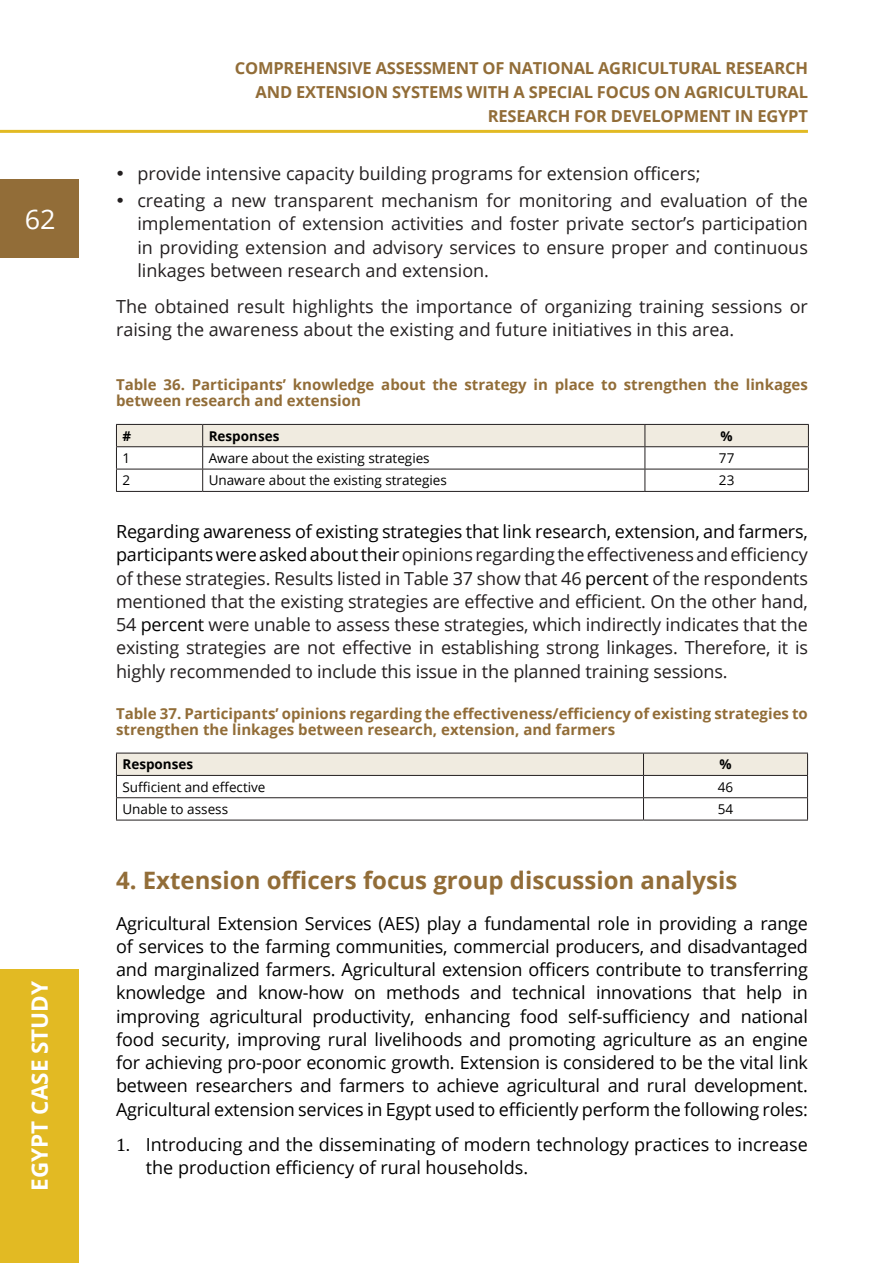
<style>
.page{position:relative;width:893px;height:1263px;background:#fff}
.page>*{position:absolute;margin:0;border:0;box-sizing:border-box;transform-origin:0 0}
.t1{font:27px "Open Sans";color:#fff}
._0{font:700 24px "Open Sans";color:#926d38}
.t2{font:700 22.5px "Open Sans";color:#fff}
.t3{font:18px/23.2px "Open Sans";color:#231f20;text-align:justify}
.t4{font:18px/23.2px "Open Sans";color:#000;text-align:justify}
.t5{font:700 16.5px/24px "Open Sans";letter-spacing:-.01em;color:#926d38;text-align:right}
.Table{font:700 15px/16.2px "Open Sans";color:#926d38}
.t6{font:13.5px "Open Sans";color:#000}
.t7{font:700 13.5px "Open Sans";color:#000}
.s1{color:#000}
.s2{font-family:"Cambria"}
</style>
<div class="page">
<div style="left:0;top:969px;width:79px;height:294px;background:#e2ba23"></div>
<div style="left:0;top:179px;width:79px;height:79px;background:#926d38"></div>
<hr style="left:0;top:130px;width:808px;height:3px;background:#e2ba23">
<hr style="left:116px;top:491px;width:87px;height:1px;background:#231f20">
<hr style="left:203px;top:491px;width:442px;height:1px;background:#231f20">
<hr style="left:645px;top:491px;width:164px;height:1px;background:#231f20">
<svg style="left:116px;top:424px;width:693px;height:67px"></svg>
<svg style="left:116px;top:753px;width:692px;height:67px"></svg>
<hr style="left:116px;top:820px;width:527px;height:1px;background:#231f20">
<hr style="left:643px;top:820px;width:165px;height:1px;background:#231f20">
<h1 class="t1" style="left:25px;top:201px;width:32px">62</h1>
<p class="t2" style="left:24px;top:1191px;width:211px;rotate:-90deg">EGYPT CASE STUDY</p>
<p class="t5" style="left:235px;top:55px;width:575px">COMPREHENSIVE ASSESSMENT OF NATIONAL AGRICULTURAL RESEARCH<br>AND EXTENSION SYSTEMS WITH A SPECIAL FOCUS ON AGRICULTURAL<br>RESEARCH FOR DEVELOPMENT IN EGYPT</p>
<p class="t3" style="left:116px;top:161px;width:586px">• provide intensive capacity building programs for extension officers;</p>
<p class="t3" style="left:137px;top:188px;width:672px;text-indent:-21px">• creating a new transparent mechanism for monitoring and evaluation of the implementation of extension activities and foster private sector’s participation in providing extension and advisory services to ensure proper and continuous linkages between research and extension.</p>
<p class="t3" style="left:116px;top:294px;width:693px">The obtained result highlights the importance of organizing training sessions or raising the awareness about the existing and future initiatives in this area.</p>
<p class="Table" style="left:116px;top:376px;width:693px">Table 36. Participants’ knowledge about the strategy in place to strengthen the linkages between research and extension</p>
<p class="t7" style="left:122px;top:426px;width:10px">#</p>
<p class="t7" style="left:209px;top:426px;width:72px">Responses</p>
<p class="t7" style="left:721px;top:426px;width:14px">%</p>
<p class="t6" style="left:122px;top:449px;width:9px">1</p>
<p class="t6" style="left:209px;top:449px;width:223px">Aware about the existing strategies</p>
<p class="t6" style="left:719px;top:449px;width:17px">77</p>
<p class="t6" style="left:122px;top:471px;width:9px">2</p>
<p class="t6" style="left:209px;top:471px;width:240px">Unaware about the existing strategies</p>
<p class="t6" style="left:719px;top:471px;width:17px">23</p>
<p class="t3" style="left:116px;top:519px;width:693px"><span class="s1">Regarding awareness of existing strategies that link research, extension, and farmers, participants were asked about their</span> opinions regarding the effectiveness and efficiency of these strategies. Results listed in Table 37 show that 46 <span class="s1">percent</span> of the respondents mentioned that the existing strategies are effective and efficient. On the other hand, 54 <span class="s1">percent</span> were unable to assess these strategies, which indirectly indicates that the existing strategies are not effective in establishing strong linkages. Therefore, it is highly recommended to include this issue in the planned training sessions.</p>
<p class="Table" style="left:116px;top:705px;width:693px">Table 37. Participants’ opinions regarding the effectiveness/efficiency of existing strategies to strengthen the linkages between research, extension, and farmers</p>
<p class="t7" style="left:122px;top:755px;width:72px">Responses</p>
<p class="t7" style="left:719px;top:755px;width:14px">%</p>
<p class="t6" style="left:122px;top:778px;width:145px">Sufficient and effective</p>
<p class="t6" style="left:718px;top:778px;width:17px">46</p>
<p class="t6" style="left:122px;top:800px;width:107px">Unable to assess</p>
<p class="t6" style="left:718px;top:800px;width:17px">54</p>
<p class="_0" style="left:116px;top:864px;width:623px">4. Extension officers focus group discussion analysis</p>
<p class="t4" style="left:116px;top:911px;width:693px">Agricultural Extension Services (AES) play a fundamental role in providing a range of services to the farming communities, commercial producers, and disadvantaged and marginalized farmers. Agricultural extension officers contribute to transferring knowledge and know-how on methods and technical innovations that help in improving agricultural productivity, enhancing food self-sufficiency and national food security, improving rural livelihoods and promoting agriculture as an engine for achieving pro-poor economic growth. Extension is considered to be the vital link between researchers and farmers to achieve agricultural and rural development.<br>Agricultural extension services in Egypt used to efficiently perform the following roles:</p>
<p class="t4" style="left:146px;top:1132px;width:664px;text-indent:-30px"><span class="s2">1.</span> Introducing and the disseminating of modern technology practices to increase the production efficiency of rural households.</p>
</div>
